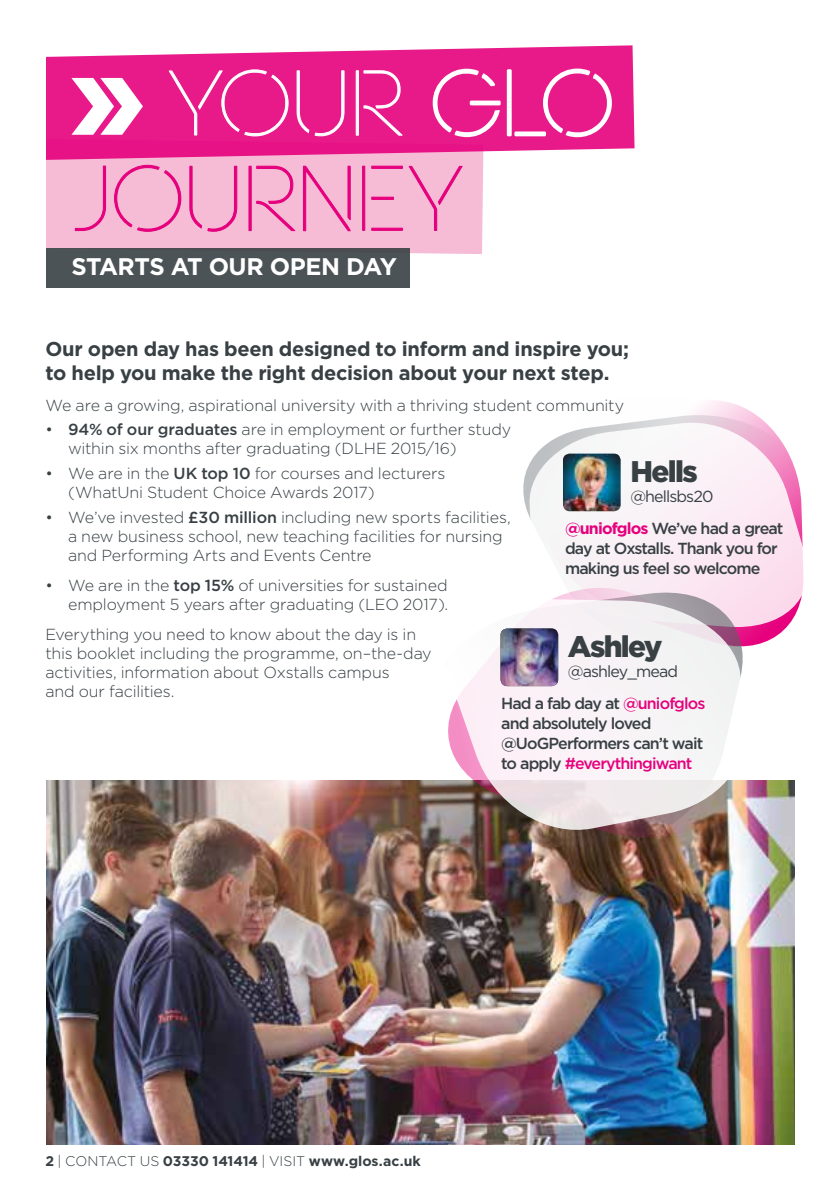
<style>
.page{position:relative;width:840px;height:1191px;background:#fff}
.page>*{position:absolute;margin:0;border:0;box-sizing:border-box;transform-origin:0 0}
.t1{font:92px "NEONLIGHTS";letter-spacing:-.005em;color:#fff}
.t2{font:92px "NEONLIGHTS";color:#e6007d}
.t3{font:900 29.8px "Gotham";letter-spacing:-.055em;color:#384044}
.t4{font:700 24px "Gotham";letter-spacing:-.025em;color:#fff}
.t5{font:700 20px/24px "Gotham";letter-spacing:-.015em;color:#384044}
.t6{font:300 16px/19px "Gotham";letter-spacing:-.01em;color:#384044}
.t7{font:500 16px/20px "Gotham";letter-spacing:-.055em;color:#384044}
.t8{font:16px "Gotham";letter-spacing:-.055em;color:#384044}
.t9{font:700 14px "Gotham";letter-spacing:-.005em;color:#384044}
.s1{font-weight:500}
.s2{font-weight:700;color:#e6007d}
.s3{color:#e6007d}
.s4{font-weight:300}
</style>
<div class="page">
<img style="left:46px;top:780px;width:748px;height:364px">
<div style="left:46px;top:160px;width:437px;height:94px;background:#f6bcd6"></div>
<svg style="left:46px;top:45px;width:588px;height:115px;background:#eb439e"></svg>
<svg style="left:168px;top:67px;width:121px;height:70px;background:#e92b92"></svg>
<svg style="left:295px;top:70px;width:50px;height:67px;background:#ea2f95"></svg>
<svg style="left:354px;top:70px;width:49px;height:66px;background:#ea3798"></svg>
<svg style="left:431px;top:67px;width:182px;height:72px;background:#ec439e"></svg>
<svg style="left:74px;top:165px;width:32px;height:67px;background:#f4acce"></svg>
<svg style="left:113px;top:164px;width:69px;height:68px;background:#f4abce"></svg>
<svg style="left:188px;top:165px;width:50px;height:67px;background:#f4a9cd"></svg>
<svg style="left:247px;top:165px;width:48px;height:67px;background:#f3a3ca"></svg>
<svg style="left:302px;top:164px;width:49px;height:68px;background:#f3a4ca"></svg>
<svg style="left:361px;top:162px;width:101px;height:69px;background:#f4acce"></svg>
<svg style="left:71px;top:78px;width:72px;height:57px"></svg>
<div style="left:13px;top:248px;width:397px;height:40px;background:#4c5357"></div>
<div style="left:0;top:0;width:45px;height:1191px;background:#fff"></div>
<svg style="left:523px;top:409px;width:260px;height:230px"></svg>
<svg style="left:528px;top:418px;width:276px;height:213px;fill:#faf0f5"></svg>
<img style="left:562px;top:453px;width:58px;height:58px">
<img style="left:431px;top:575px;width:340px;height:273px">
<svg style="left:439px;top:597px;width:311px;height:240px;fill:#f6f1f5"></svg>
<img style="left:500px;top:628px;width:58px;height:58px">
<h1 class="t1" style="left:166px;top:49px;width:449px">YOUR GLO</h1>
<h1 class="t2" style="left:70px;top:145px;width:396px">JOURNEY</h1>
<h3 class="t4" style="left:71px;top:251px;width:327px">STARTS AT OUR OPEN DAY</h3>
<p class="t5" style="left:45px;top:337px;width:585px">Our open day has been designed to inform and inspire you; to help you make the right decision about your next step.</p>
<p class="t6" style="left:45px;top:395px;width:580px">We are a growing, aspirational university with a thriving student community</p>
<p class="t6" style="left:68px;top:420px;width:444px;text-indent:-23px">• <span class="s1">94% of our graduates</span> are in employment or further study within six months after graduating (DLHE 2015/16)</p>
<p class="t6" style="left:68px;top:463px;width:378px;text-indent:-23px">• We are in the <span class="s1">UK top 10</span> for courses and lecturers (WhatUni Student Choice Awards 2017)</p>
<p class="t6" style="left:68px;top:507px;width:444px;text-indent:-23px">• We’ve invested <span class="s1">£30 million</span> including new sports facilities, a new business school, new teaching facilities for nursing and Performing Arts and Events Centre</p>
<p class="t6" style="left:45px;top:575px;width:404px;text-align:right">• We are in the <span class="s1">top 15%</span> of universities for sustained employment 5 years after graduating (LEO 2017).</p>
<p class="t6" style="left:45px;top:625px;width:387px">Everything you need to know about the day is in this booklet including the programme, on–the-day activities, information about Oxstalls campus<br>and our facilities.</p>
<h2 class="t3" style="left:630px;top:451px;width:69px">Hells</h2>
<p class="t8" style="left:630px;top:486px;width:85px">@hellsbs20</p>
<p class="t7" style="left:564px;top:518px;width:220px"><span class="s2">@uniofglos</span> We’ve had a great day at Oxstalls. Thank you for making us feel so welcome</p>
<h2 class="t3" style="left:567px;top:626px;width:96px">Ashley</h2>
<p class="t8" style="left:567px;top:661px;width:112px">@ashley_mead</p>
<p class="t7" style="left:501px;top:693px;width:206px">Had a fab day at <span class="s3">@uniofglos </span>and absolutely loved @UoGPerformers can’t wait to apply <span class="s3">#everythingiwant</span></p>
<p class="t9" style="left:45px;top:1151px;width:377px">2 <span class="s4">| CONTACT US</span> 03330 141414 <span class="s4">| VISIT</span> www.glos.ac.uk</p>
</div>
